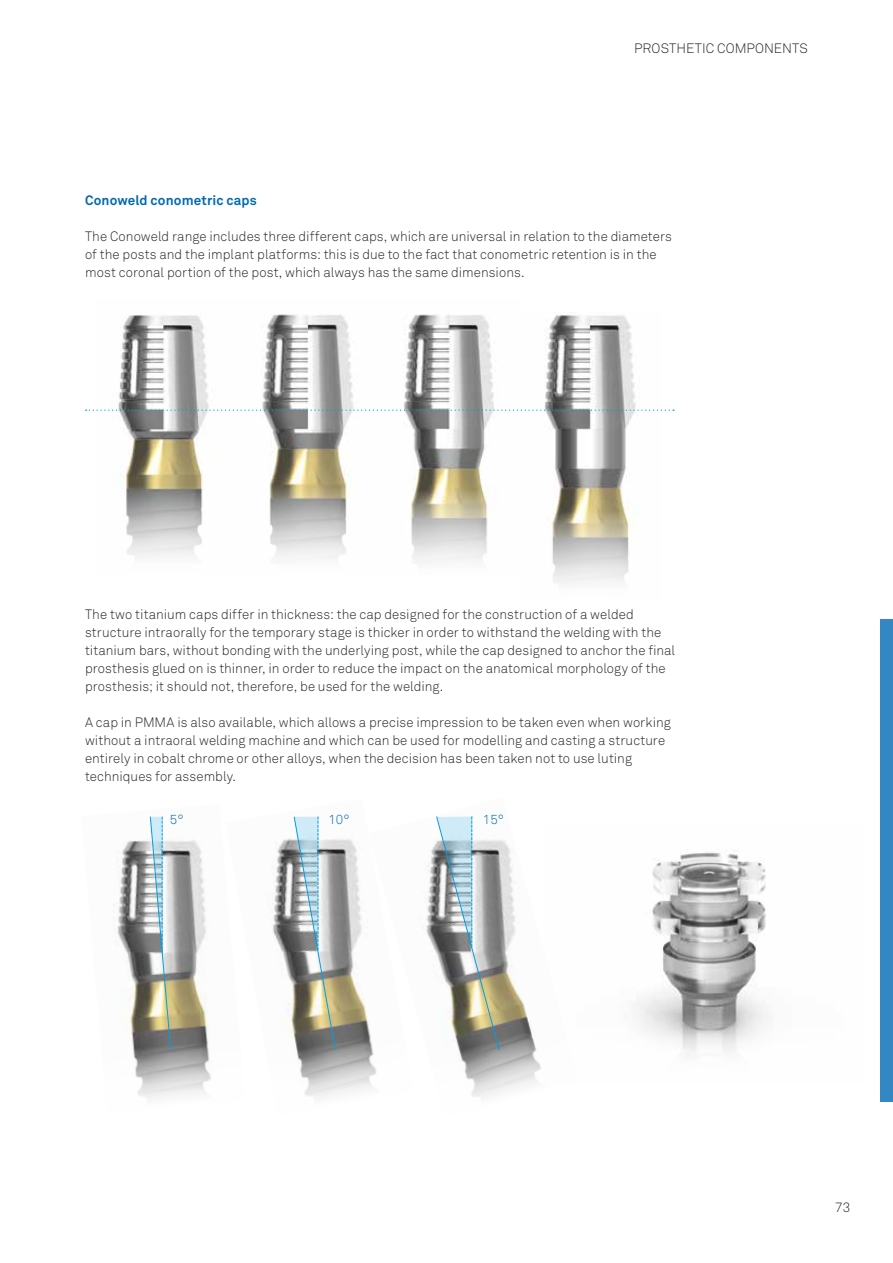
<style>
.page{position:relative;width:893px;height:1263px;background:#fff}
.page>*{position:absolute;margin:0;border:0;box-sizing:border-box;transform-origin:0 0}
.t1{font:13.5px/18px "Akkurat Light Pro";letter-spacing:.005em;color:#282727}
.t2{font:700 13.5px "Akkurat Pro";letter-spacing:.01em;color:#0069b4}
.t3{font:13.05px "Akkurat Light Pro";color:#0069b4}
</style>
<div class="page">
<div style="left:880px;top:619px;width:13px;height:482px;background:#3387c3"></div>
<img style="left:118px;top:314px;width:236px;height:245px">
<img style="left:404px;top:314px;width:90px;height:249px">
<img style="left:544px;top:315px;width:92px;height:270px">
<svg style="left:86px;top:409px;width:588px;height:2px"></svg>
<img style="left:636px;top:849px;width:133px;height:207px">
<img style="left:115px;top:840px;width:96px;height:260px">
<img style="left:272px;top:838px;width:97px;height:261px">
<img style="left:293px;top:816px;width:43px;height:234px">
<img style="left:369px;top:840px;width:172px;height:258px">
<img style="left:436px;top:816px;width:64px;height:235px">
<img style="left:149px;top:816px;width:23px;height:234px">
<p class="t1" style="left:634px;top:40px;width:175px">PROSTHETIC COMPONENTS</p>
<p class="t2" style="left:85px;top:191px;width:173px">Conoweld conometric caps</p>
<p class="t1" style="left:85px;top:227px;width:588px">The Conoweld range includes three different caps, which are universal in relation to the diameters of the posts and the implant platforms: this is due to the fact that conometric retention is in the most coronal portion of the post, which always has the same dimensions.</p>
<p class="t1" style="left:85px;top:605px;width:592px">The two titanium caps differ in thickness: the cap designed for the construction of a welded structure intraorally for the temporary stage is thicker in order to withstand the welding with the titanium bars, without bonding with the underlying post, while the cap designed to anchor the final prosthesis glued on is thinner, in order to reduce the impact on the anatomical morphology of the prosthesis; it should not, therefore, be used for the welding.</p>
<p class="t1" style="left:85px;top:713px;width:587px">A cap in PMMA is also available, which allows a precise impression to be taken even when working without a intraoral welding machine and which can be used for modelling and casting a structure entirely in cobalt chrome or other alloys, when the decision has been taken not to use luting techniques for assembly.</p>
<p class="t3" style="left:170px;top:812px;width:15px">5°</p>
<p class="t3" style="left:329px;top:812px;width:23px">10°</p>
<p class="t3" style="left:483px;top:812px;width:23px">15°</p>
<p class="t1" style="left:835px;top:1198px;width:17px">73</p>
</div>
